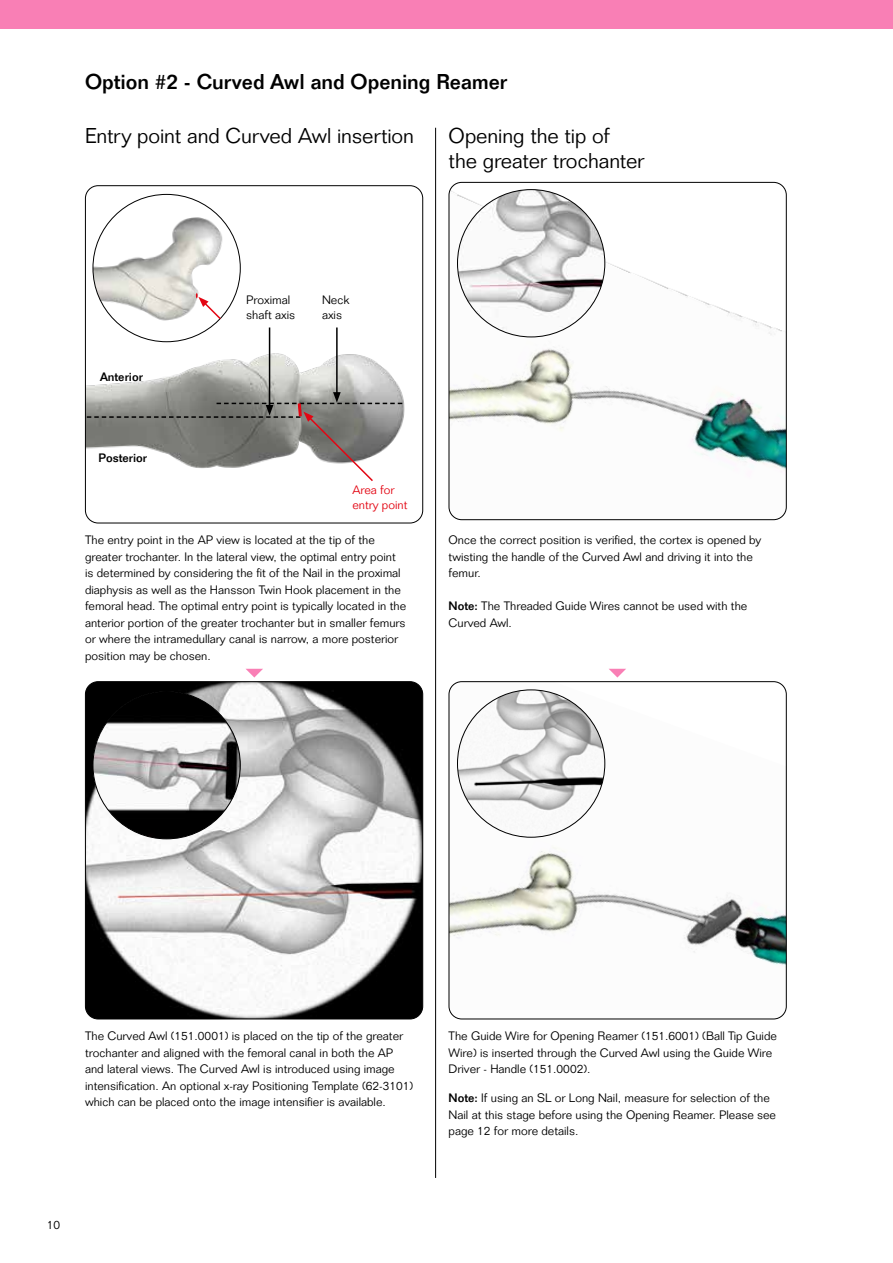
<style>
.page{position:relative;width:893px;height:1263px;background:#fff}
.page>*{position:absolute;margin:0;border:0;box-sizing:border-box;transform-origin:0 0}
.t1{font:300 21px/25.2px "Folio Std";letter-spacing:-.005em;color:#000}
.t2{font:500 21px "Folio Std";letter-spacing:-.005em;color:#000}
.t3{font:300 12px/16.5px "Folio Std";color:#000}
.t4{font:300 12px/15px "Folio Std";color:#e30613}
.t5{font:500 12px "Folio Std";color:#000}
.s1{font-weight:500}
</style>
<div class="page">
<img style="left:85px;top:327px;width:338px;height:196px">
<div style="left:85px;top:185px;width:338px;height:338px;border:1px solid #000;border-radius:13px"></div>
<img style="left:85px;top:682px;width:338px;height:337px">
<div style="left:85px;top:681px;width:338px;height:338px;border:1px solid #000;border-radius:13px"></div>
<img style="left:449px;top:182px;width:337px;height:338px">
<div style="left:449px;top:182px;width:338px;height:338px;border:1px solid #000;border-radius:13px"></div>
<img style="left:449px;top:682px;width:337px;height:337px">
<div style="left:449px;top:681px;width:338px;height:338px;border:1px solid #000;border-radius:13px"></div>
<img style="left:93px;top:194px;width:147px;height:146px">
<hr style="left:435px;top:128px;width:1px;height:1050px;background:#000">
<img style="left:457px;top:690px;width:148px;height:147px;border-radius:74px">
<hr style="left:336px;top:327px;width:2px;height:67px;background:#000">
<hr style="left:269px;top:327px;width:1px;height:80px;background:#000">
<svg style="left:87px;top:392px;width:315px;height:91px"></svg>
<svg style="left:196px;top:293px;width:26px;height:28px"></svg>
<img style="left:93px;top:691px;width:147px;height:148px;border-radius:74px">
<img style="left:457px;top:190px;width:148px;height:147px;border-radius:74px">
<div style="left:0;top:0;width:893px;height:28px;background:#f97fb5"></div>
<svg style="left:609px;top:669px;width:17px;height:8px"></svg>
<svg style="left:246px;top:669px;width:17px;height:8px"></svg>
<h1 class="t2" style="left:85px;top:69px;width:424px">Option #2 - Curved Awl and Opening Reamer</h1>
<h1 class="t1" style="left:85px;top:123px;width:331px">Entry point and Curved Awl insertion</h1>
<h1 class="t1" style="left:449px;top:123px;width:197px">Opening the tip of<br>the greater trochanter</h1>
<p class="t5" style="left:100px;top:369px;width:44px">Anterior</p>
<p class="t5" style="left:99px;top:451px;width:50px">Posterior</p>
<p class="t3" style="left:246px;top:293px;width:50px;line-height:15px">Proximal shaft axis</p>
<p class="t3" style="left:322px;top:293px;width:29px;line-height:15px">Neck axis</p>
<p class="t4" style="left:352px;top:483px;width:57px">Area for entry point</p>
<p class="t3" style="left:85px;top:532px;width:323px">The entry point in the AP view is located at the tip of the greater trochanter. In the lateral view, the optimal entry point is determined by considering the fit of the Nail in the proximal diaphysis as well as the Hansson Twin Hook placement in the femoral head. The optimal entry point is typically located in the anterior portion of the greater trochanter but in smaller femurs or where the intramedullary canal is narrow, a more posterior position may be chosen.</p>
<p class="t3" style="left:449px;top:532px;width:314px">Once the correct position is verified, the cortex is opened by twisting the handle of the Curved Awl and driving it into the femur.</p>
<p class="t3" style="left:449px;top:598px;width:300px"><span class="s1">Note:</span> The Threaded Guide Wires cannot be used with the<br>Curved Awl.</p>
<p class="t3" style="left:85px;top:1028px;width:330px">The Curved Awl (151.0001) is placed on the tip of the greater trochanter and aligned with the femoral canal in both the AP and lateral views. The Curved Awl is introduced using image intensification. An optional x-ray Positioning Template (62-3101) which can be placed onto the image intensifier is available.</p>
<p class="t3" style="left:47px;top:1217px;width:15px">10</p>
<p class="t3" style="left:449px;top:1028px;width:330px">The Guide Wire for Opening Reamer (151.6001) (Ball Tip Guide<br>Wire) is inserted through the Curved Awl using the Guide Wire<br>Driver - Handle (151.0002).</p>
<p class="t3" style="left:449px;top:1090px;width:329px"><span class="s1">Note:</span> If using an SL or Long Nail, measure for selection of the<br>Nail at this stage before using the Opening Reamer. Please see page 12 for more details.</p>
</div>
